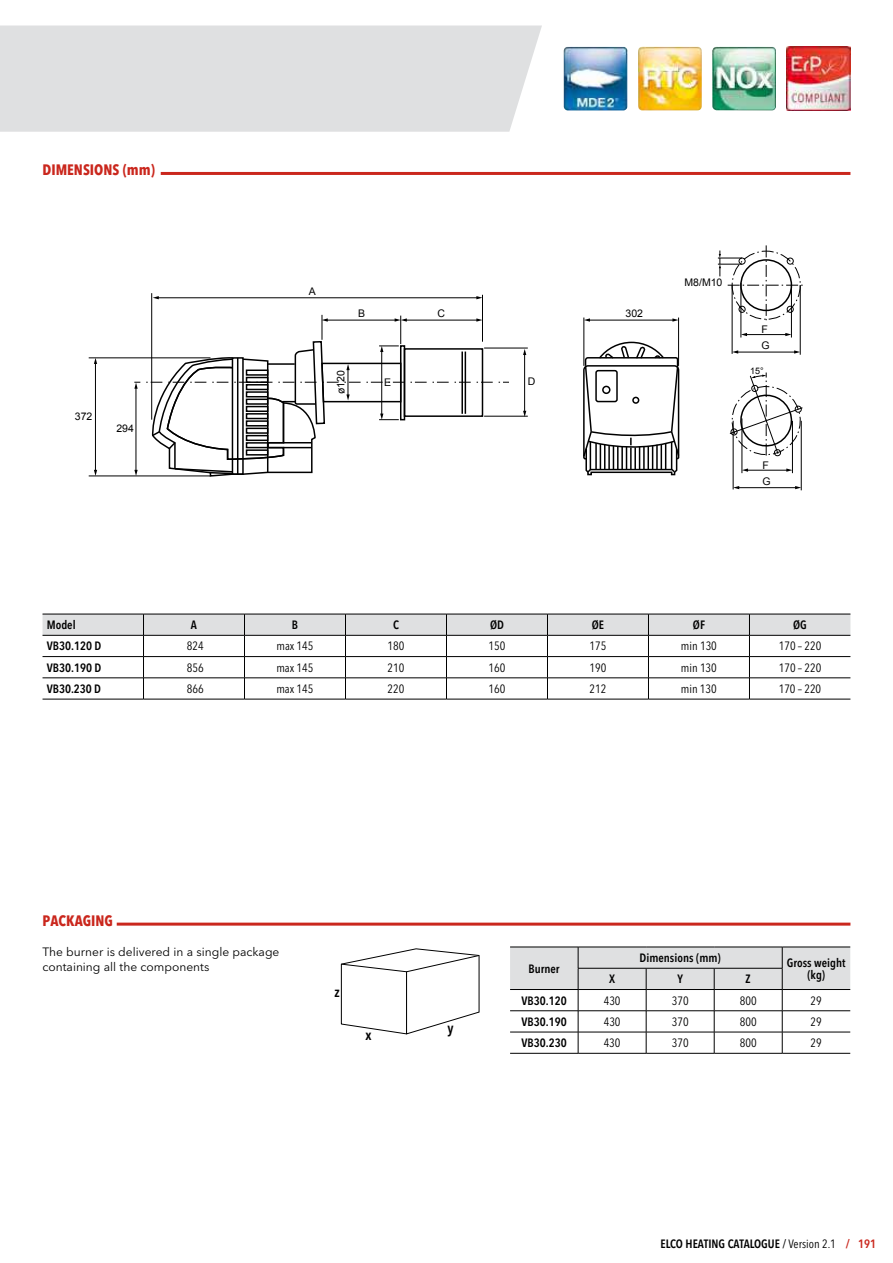
<style>
.page{position:relative;width:893px;height:1263px;background:#fff}
.page>*{position:absolute;margin:0;border:0;box-sizing:border-box;transform-origin:0 0}
.t1{font:700 condensed 15px "Avenir Next LT Pro";color:#ca271d}
.t2{font:600 condensed 14.4px "Avenir Next LT Pro";color:#000}
.t3{font:600 condensed 12px/12px "Avenir Next LT Pro";color:#000;text-align:center}
.t4{font:condensed 12px "Avenir Next LT Pro";color:#000}
.t5{font:12px/15px "Avenir Next LT Pro";color:#000}
.t6{font:10.5px "Arial";color:#000}
.t7{font:9px "Arial";color:#000}
.s1{font-weight:400}
.s2{color:#ca271d}
</style>
<div class="page">
<hr style="left:117px;top:923px;width:733px;height:3px;background:#ca271d">
<hr style="left:161px;top:172px;width:689px;height:3px;background:#ca271d">
<div style="left:0;top:26px;width:542px;height:106px;background:#dfe0e1"></div>
<img style="left:0;top:68px;width:5px;height:64px">
<img style="left:638px;top:47px;width:64px;height:63px">
<img style="left:787px;top:47px;width:63px;height:63px">
<img style="left:564px;top:47px;width:63px;height:63px">
<hr style="left:43px;top:699px;width:101px;height:1px;background:#000">
<hr style="left:144px;top:699px;width:100px;height:1px;background:#000">
<hr style="left:244px;top:699px;width:101px;height:1px;background:#000">
<hr style="left:345px;top:699px;width:101px;height:1px;background:#000">
<hr style="left:446px;top:699px;width:101px;height:1px;background:#000">
<hr style="left:547px;top:699px;width:101px;height:1px;background:#000">
<hr style="left:648px;top:699px;width:101px;height:1px;background:#000">
<svg style="left:43px;top:614px;width:807px;height:85px"></svg>
<hr style="left:749px;top:678px;width:101px;height:1px;background:#000">
<hr style="left:749px;top:699px;width:101px;height:1px;background:#000">
<svg style="left:583px;top:341px;width:97px;height:135px"></svg>
<hr style="left:136px;top:388px;width:1px;height:83px;background:#000">
<svg style="left:134px;top:470px;width:4px;height:6px"></svg>
<hr style="left:89px;top:476px;width:121px;height:1px;background:#000">
<svg style="left:134px;top:382px;width:6px;height:7px"></svg>
<hr style="left:89px;top:358px;width:121px;height:1px;background:#000">
<hr style="left:95px;top:363px;width:1px;height:108px;background:#000">
<svg style="left:94px;top:358px;width:3px;height:6px"></svg>
<svg style="left:94px;top:470px;width:3px;height:6px"></svg>
<hr style="left:151px;top:293px;width:1px;height:127px;background:#000">
<hr style="left:158px;top:297px;width:319px;height:1px;background:#000">
<svg style="left:153px;top:296px;width:6px;height:3px"></svg>
<svg style="left:476px;top:296px;width:6px;height:3px"></svg>
<hr style="left:482px;top:295px;width:1px;height:47px;background:#000">
<hr style="left:589px;top:320px;width:85px;height:1px;background:#000">
<svg style="left:585px;top:318px;width:5px;height:4px"></svg>
<svg style="left:672px;top:318px;width:6px;height:4px"></svg>
<hr style="left:746px;top:334px;width:40px;height:1px;background:#000">
<svg style="left:742px;top:333px;width:5px;height:3px"></svg>
<svg style="left:785px;top:333px;width:6px;height:3px"></svg>
<hr style="left:737px;top:352px;width:58px;height:1px;background:#000">
<svg style="left:733px;top:350px;width:5px;height:4px"></svg>
<svg style="left:794px;top:350px;width:6px;height:4px"></svg>
<svg style="left:146px;top:315px;width:363px;height:162px"></svg>
<hr style="left:484px;top:348px;width:44px;height:1px;background:#000">
<hr style="left:524px;top:354px;width:1px;height:58px;background:#000">
<svg style="left:523px;top:349px;width:3px;height:6px"></svg>
<svg style="left:523px;top:411px;width:3px;height:5px"></svg>
<hr style="left:484px;top:416px;width:44px;height:1px;background:#000">
<hr style="left:584px;top:317px;width:1px;height:49px;background:#000">
<hr style="left:678px;top:317px;width:1px;height:49px;background:#000">
<hr style="left:732px;top:285px;width:1px;height:69px;background:#000">
<hr style="left:800px;top:285px;width:1px;height:70px;background:#000">
<hr style="left:741px;top:283px;width:1px;height:54px;background:#000">
<hr style="left:791px;top:285px;width:1px;height:52px;background:#000">
<hr style="left:747px;top:470px;width:40px;height:1px;background:#000">
<svg style="left:743px;top:468px;width:5px;height:4px"></svg>
<svg style="left:786px;top:468px;width:6px;height:4px"></svg>
<hr style="left:738px;top:487px;width:58px;height:1px;background:#000">
<svg style="left:734px;top:486px;width:5px;height:3px"></svg>
<svg style="left:795px;top:486px;width:6px;height:3px"></svg>
<hr style="left:733px;top:421px;width:1px;height:68px;background:#000">
<hr style="left:801px;top:421px;width:1px;height:69px;background:#000">
<hr style="left:742px;top:418px;width:1px;height:55px;background:#000">
<hr style="left:792px;top:421px;width:1px;height:52px;background:#000">
<svg style="left:729px;top:372px;width:74px;height:87px"></svg>
<svg style="left:718px;top:245px;width:85px;height:75px"></svg>
<svg style="left:341px;top:948px;width:139px;height:86px"></svg>
<hr style="left:479px;top:955px;width:1px;height:57px;background:#000">
<svg style="left:510px;top:947px;width:340px;height:106px"></svg>
<hr style="left:578px;top:1053px;width:68px;height:1px;background:#000">
<hr style="left:646px;top:1053px;width:68px;height:1px;background:#000">
<hr style="left:714px;top:1053px;width:68px;height:1px;background:#000">
<hr style="left:782px;top:1053px;width:68px;height:1px;background:#000">
<hr style="left:510px;top:1010px;width:68px;height:1px;background:#000">
<hr style="left:510px;top:1032px;width:68px;height:1px;background:#000">
<hr style="left:510px;top:1053px;width:68px;height:1px;background:#000">
<img style="left:712px;top:47px;width:64px;height:63px">
<p class="t1" style="left:43px;top:160px;width:114px">DIMENSIONS (mm)</p>
<p class="t6" style="left:75px;top:409px;width:19px">372</p>
<p class="t6" style="left:116px;top:421px;width:19px">294</p>
<p class="t6" style="left:309px;top:284px;width:9px">A</p>
<p class="t6" style="left:358px;top:306px;width:9px">B</p>
<p class="t6" style="left:438px;top:306px;width:9px">C</p>
<p class="t6" style="left:626px;top:306px;width:19px">302</p>
<p class="t6" style="left:334px;top:394px;width:25px;rotate:-90deg">ø120</p>
<p class="t6" style="left:528px;top:374px;width:9px">D</p>
<p class="t6" style="left:384px;top:375px;width:9px">E</p>
<p class="t6" style="left:684px;top:276px;width:39px">M8/M10</p>
<p class="t6" style="left:761px;top:322px;width:8px">F</p>
<p class="t6" style="left:761px;top:339px;width:10px">G</p>
<p class="t7" style="left:750px;top:365px;width:15px">15°</p>
<p class="t6" style="left:762px;top:458px;width:8px">F</p>
<p class="t6" style="left:762px;top:474px;width:10px">G</p>
<p class="t3" style="left:47px;top:619px;width:30px">Model</p>
<p class="t3" style="left:191px;top:619px;width:8px">A</p>
<p class="t3" style="left:292px;top:619px;width:8px">B</p>
<p class="t3" style="left:393px;top:619px;width:7px">C</p>
<p class="t3" style="left:490px;top:619px;width:15px">ØD</p>
<p class="t3" style="left:592px;top:619px;width:14px">ØE</p>
<p class="t3" style="left:693px;top:619px;width:14px">ØF</p>
<p class="t3" style="left:793px;top:619px;width:15px">ØG</p>
<p class="t3" style="left:47px;top:640px;width:56px">VB30.120 D</p>
<p class="t4" style="left:187px;top:639px;width:18px">824</p>
<p class="t4" style="left:276px;top:639px;width:39px">max 145</p>
<p class="t4" style="left:387px;top:639px;width:18px">180</p>
<p class="t4" style="left:488px;top:639px;width:18px">150</p>
<p class="t4" style="left:589px;top:639px;width:18px">175</p>
<p class="t4" style="left:681px;top:639px;width:37px">min 130</p>
<p class="t4" style="left:779px;top:639px;width:44px">170 – 220</p>
<p class="t3" style="left:47px;top:661px;width:56px">VB30.190 D</p>
<p class="t4" style="left:187px;top:660px;width:18px">856</p>
<p class="t4" style="left:276px;top:660px;width:39px">max 145</p>
<p class="t4" style="left:387px;top:660px;width:18px">210</p>
<p class="t4" style="left:488px;top:660px;width:18px">160</p>
<p class="t4" style="left:589px;top:660px;width:18px">190</p>
<p class="t4" style="left:681px;top:660px;width:37px">min 130</p>
<p class="t4" style="left:779px;top:660px;width:44px">170 – 220</p>
<p class="t3" style="left:47px;top:683px;width:56px">VB30.230 D</p>
<p class="t4" style="left:187px;top:681px;width:18px">866</p>
<p class="t4" style="left:276px;top:681px;width:39px">max 145</p>
<p class="t4" style="left:387px;top:681px;width:18px">220</p>
<p class="t4" style="left:488px;top:681px;width:18px">160</p>
<p class="t4" style="left:589px;top:681px;width:18px">212</p>
<p class="t4" style="left:681px;top:681px;width:37px">min 130</p>
<p class="t4" style="left:779px;top:681px;width:44px">170 – 220</p>
<p class="t1" style="left:43px;top:911px;width:72px">PACKAGING</p>
<p class="t5" style="left:42px;top:944px;width:238px">The burner is delivered in a single package containing all the components</p>
<p class="t2" style="left:334px;top:983px;width:7px">z</p>
<p class="t2" style="left:366px;top:1026px;width:8px">x</p>
<p class="t2" style="left:447px;top:1019px;width:8px">y</p>
<p class="t3" style="left:529px;top:962px;width:33px">Burner</p>
<p class="t3" style="left:640px;top:952px;width:83px">Dimensions (mm)</p>
<p class="t3" style="left:787px;top:956px;width:60px">Gross weight (kg)</p>
<p class="t3" style="left:609px;top:973px;width:8px">X</p>
<p class="t3" style="left:677px;top:973px;width:7px">Y</p>
<p class="t3" style="left:746px;top:973px;width:7px">Z</p>
<p class="t3" style="left:521px;top:994px;width:47px">VB30.120</p>
<p class="t4" style="left:604px;top:993px;width:18px">430</p>
<p class="t4" style="left:672px;top:993px;width:18px">370</p>
<p class="t4" style="left:740px;top:993px;width:18px">800</p>
<p class="t4" style="left:811px;top:993px;width:13px">29</p>
<p class="t3" style="left:521px;top:1016px;width:47px">VB30.190</p>
<p class="t4" style="left:604px;top:1014px;width:18px">430</p>
<p class="t4" style="left:672px;top:1014px;width:18px">370</p>
<p class="t4" style="left:740px;top:1014px;width:18px">800</p>
<p class="t4" style="left:811px;top:1014px;width:13px">29</p>
<p class="t3" style="left:521px;top:1037px;width:47px">VB30.230</p>
<p class="t4" style="left:604px;top:1036px;width:18px">430</p>
<p class="t4" style="left:672px;top:1036px;width:18px">370</p>
<p class="t4" style="left:740px;top:1036px;width:18px">800</p>
<p class="t4" style="left:811px;top:1036px;width:13px">29</p>
<p class="t3" style="left:660px;top:1238px;width:217px">ELCO HEATING CATALOGUE <span class="s1">/ Version 2.1</span> <span class="s2">/ 191</span></p>
</div>
